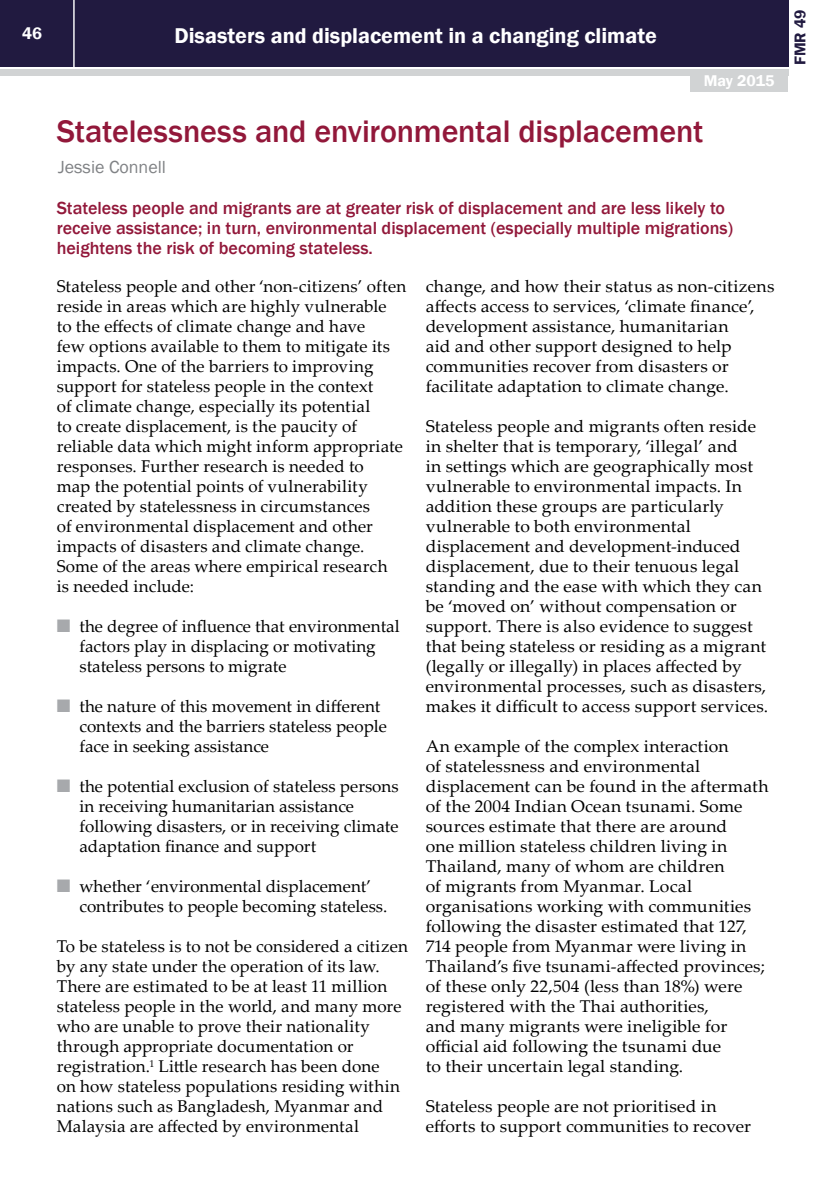
<style>
.page{position:relative;width:840px;height:1191px;background:#fff}
.page>*{position:absolute;margin:0;border:0;box-sizing:border-box;transform-origin:0 0}
.t1{font:500 32px "Franklin Gothic";letter-spacing:-.005em;color:#92183a}
.t2{font:600 22px "Franklin Gothic";color:#fff}
.t3{font:500 18px/20px "Franklin Gothic";color:#92183a}
.t4{font:18px "Franklin Gothic";color:#808285}
.t5{font:17px/20px "Palatino Linotype";letter-spacing:.005em;color:#000}
.t6{font:600 17px "Franklin Gothic";color:#fff}
.t7{font:600 16px "Franklin Gothic";color:#fff}
.t8{font:600 16px "Franklin Gothic";color:#211a40}
.s1{color:#a7a9ac}
</style>
<div class="page">
<div style="left:0;top:0;width:787px;height:66px;background:#211a40"></div>
<div style="left:0;top:69px;width:787px;height:6px;background:#d1d3d4"></div>
<hr style="left:73px;top:0;width:2px;height:67px;background:#fff">
<div style="left:689px;top:74px;width:98px;height:18px;background:#d1d3d4"></div>
<p class="t6" style="left:22px;top:23px;width:21px">46</p>
<p class="t2" style="left:174px;top:22px;width:483px">Disasters and displacement in a changing climate</p>
<p class="t7" style="left:703px;top:71px;width:72px">May 2015</p>
<h1 class="t1" style="left:57px;top:111px;width:647px">Statelessness and environmental displacement</h1>
<p class="t4" style="left:58px;top:156px;width:109px">Jessie Connell</p>
<p class="t3" style="left:57px;top:198px;width:677px">Stateless people and migrants are at greater risk of displacement and are less likely to receive assistance; in turn, environmental displacement (especially multiple migrations) heightens the risk of becoming stateless.</p>
<p class="t5" style="left:57px;top:276px;width:351px">Stateless people and other ‘non-citizens’ often reside in areas which are highly vulnerable<br>to the effects of climate change and have<br>few options available to them to mitigate its impacts. One of the barriers to improving support for stateless people in the context<br>of climate change, especially its potential<br>to create displacement, is the paucity of reliable data which might inform appropriate responses. Further research is needed to<br>map the potential points of vulnerability created by statelessness in circumstances<br>of environmental displacement and other impacts of disasters and climate change.<br>Some of the areas where empirical research<br>is needed include:</p>
<p class="t5" style="left:79px;top:616px;width:321px;text-indent:-23px"><span class="s1">■</span> the degree of influence that environmental factors play in displacing or motivating stateless persons to migrate</p>
<p class="t5" style="left:79px;top:696px;width:309px;text-indent:-23px"><span class="s1">■</span> the nature of this movement in different contexts and the barriers stateless people face in seeking assistance</p>
<p class="t5" style="left:79px;top:776px;width:320px;text-indent:-23px"><span class="s1">■</span> the potential exclusion of stateless persons in receiving humanitarian assistance following disasters, or in receiving climate adaptation finance and support</p>
<p class="t5" style="left:79px;top:876px;width:309px;text-indent:-23px"><span class="s1">■</span> whether ‘environmental displacement’ contributes to people becoming stateless.</p>
<p class="t5" style="left:57px;top:936px;width:352px">To be stateless is to not be considered a citizen by any state under the operation of its law.<br>There are estimated to be at least 11 million stateless people in the world, and many more who are unable to prove their nationality through appropriate documentation or registration.<sup>1</sup> Little research has been done<br>on how stateless populations residing within nations such as Bangladesh, Myanmar and Malaysia are affected by environmental</p>
<p class="t5" style="left:425px;top:276px;width:350px">change, and how their status as non-citizens affects access to services, ‘climate finance’, development assistance, humanitarian<br>aid and other support designed to help communities recover from disasters or facilitate adaptation to climate change.</p>
<p class="t5" style="left:425px;top:416px;width:344px">Stateless people and migrants often reside in shelter that is temporary, ‘illegal’ and<br>in settings which are geographically most vulnerable to environmental impacts. In addition these groups are particularly vulnerable to both environmental displacement and development-induced displacement, due to their tenuous legal standing and the ease with which they can be ‘moved on’ without compensation or support. There is also evidence to suggest that being stateless or residing as a migrant (legally or illegally) in places affected by environmental processes, such as disasters, makes it difficult to access support services.</p>
<p class="t5" style="left:425px;top:735px;width:344px">An example of the complex interaction<br>of statelessness and environmental displacement can be found in the aftermath of the 2004 Indian Ocean tsunami. Some sources estimate that there are around<br>one million stateless children living in Thailand, many of whom are children<br>of migrants from Myanmar. Local organisations working with communities following the disaster estimated that 127, 714 people from Myanmar were living in Thailand’s five tsunami-affected provinces; of these only 22,504 (less than 18%) were registered with the Thai authorities,<br>and many migrants were ineligible for official aid following the tsunami due<br>to their uncertain legal standing.</p>
<p class="t5" style="left:425px;top:1095px;width:327px">Stateless people are not prioritised in efforts to support communities to recover</p>
<p class="t8" style="left:789px;top:65px;width:57px;rotate:-90deg">FMR 49</p>
</div>
